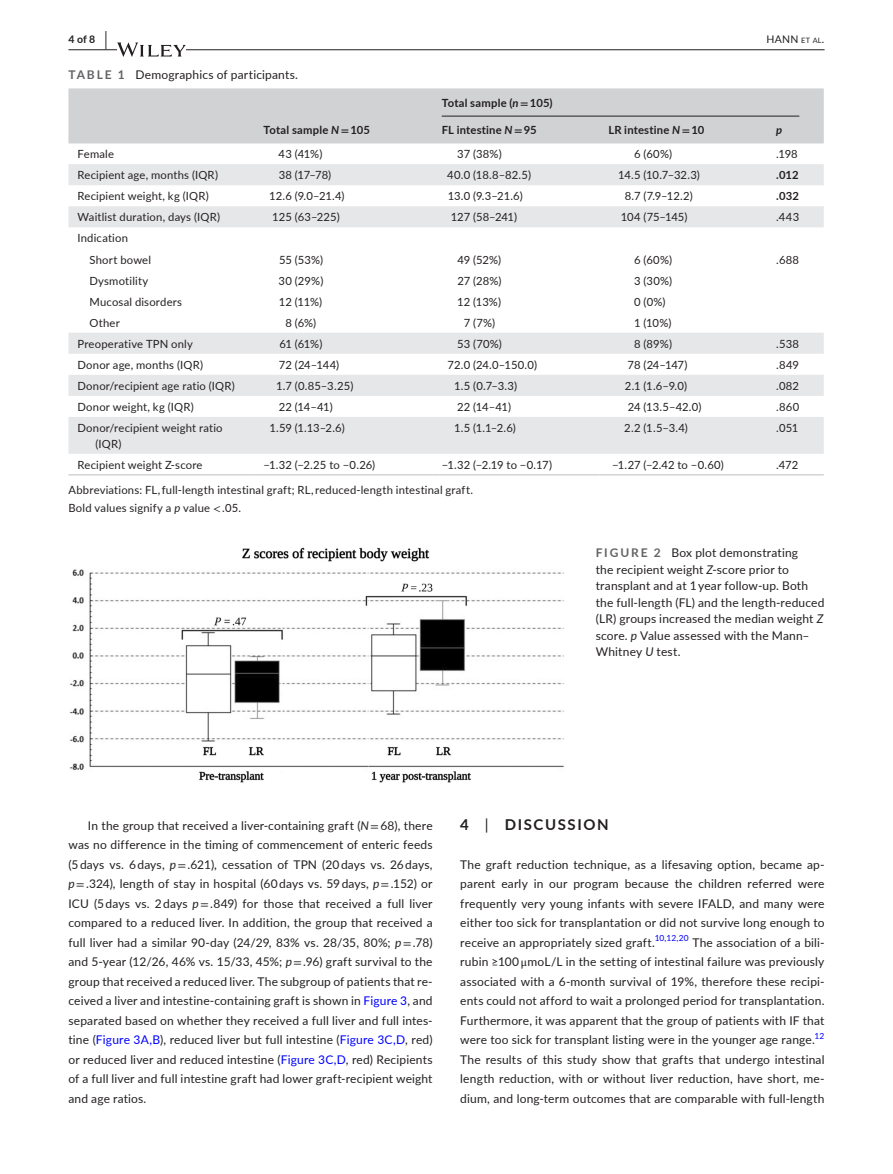
<style>
.page{position:relative;width:893px;height:1174px;background:#fff}
.page>*{position:absolute;margin:0;border:0;box-sizing:border-box;transform-origin:0 0}
.t1{font:700 15px "Lato";letter-spacing:.11em;color:#231f20}
.t2{font:12px/19.5px "Lato";letter-spacing:.015em;color:#231f20;text-align:justify}
.t3{font:11.25px/21px "Lato";letter-spacing:.015em;color:#231f20}
.t4{font:700 11.25px "Lato";letter-spacing:.015em;color:#231f20}
.t5{font:italic 700 11.25px "Lato";color:#231f20}
.t6{font:10.5px "Lato";color:#231f20}
.t7{font:700 10.5px "Lato";color:#231f20}
.t8{font:8.4px "Lato";letter-spacing:.015em;color:#00f}
.s1{font-size:19.5px}
.s2{font-size:7.35px}
.s3{font-weight:700;color:#636366}
.s4{font-style:italic}
.s5{font-family:"STIX"}
.s6{color:#00f}
.s7{font-weight:400}
</style>
<div class="page">
<hr style="left:68px;top:49px;width:756px;height:1px;background:#231f20">
<svg style="left:117px;top:42px;width:69px;height:15px"></svg>
<div style="left:68px;top:88px;width:756px;height:55px;background:#d1d2d4"></div>
<svg style="left:68px;top:164px;width:756px;height:290px"></svg>
<hr style="left:68px;top:474px;width:187px;height:1px;background:#d1d2d4">
<hr style="left:255px;top:474px;width:178px;height:1px;background:#d1d2d4">
<hr style="left:433px;top:474px;width:166px;height:1px;background:#d1d2d4">
<hr style="left:599px;top:474px;width:168px;height:1px;background:#d1d2d4">
<hr style="left:767px;top:474px;width:57px;height:1px;background:#d1d2d4">
<hr style="left:442px;top:116px;width:357px;height:1px;background:#231f20">
<img style="left:70px;top:548px;width:494px;height:235px">
<p class="t7" style="left:68px;top:31px;width:40px">4 of 8 <span class="s1">|</span></p>
<p class="t6" style="left:767px;top:31px;width:59px">HANN <span class="s2">et al</span>.</p>
<p class="t2" style="left:68px;top:64px;width:231px"><span class="s3">TABLE 1</span> Demographics of participants.</p>
<p class="t4" style="left:264px;top:122px;width:108px">Total sample <span class="s4">N</span><span class="s5">=</span> 105</p>
<p class="t4" style="left:442px;top:94px;width:112px">Total sample (<span class="s4">n</span><span class="s5">=</span> 105)</p>
<p class="t4" style="left:442px;top:122px;width:97px">FL intestine <span class="s4">N</span><span class="s5">=</span> 95</p>
<p class="t4" style="left:608px;top:122px;width:98px">LR intestine <span class="s4">N</span><span class="s5">=</span> 10</p>
<p class="t5" style="left:776px;top:122px;width:8px">p</p>
<p class="t3" style="left:77px;top:143px;width:38px">Female</p>
<p class="t3" style="left:279px;top:143px;width:45px">43 (41%)</p>
<p class="t3" style="left:457px;top:143px;width:46px">37 (38%)</p>
<p class="t3" style="left:634px;top:143px;width:39px">6 (60%)</p>
<p class="t3" style="left:776px;top:143px;width:23px">.198</p>
<p class="t3" style="left:77px;top:164px;width:142px">Recipient age, months (IQR)</p>
<p class="t3" style="left:279px;top:164px;width:54px">38 (17–78)</p>
<p class="t3" style="left:447px;top:164px;width:85px">40.0 (18.8–82.5)</p>
<p class="t3" style="left:618px;top:164px;width:83px">14.5 (10.7–32.3)</p>
<p class="t4" style="left:776px;top:167px;width:24px">.012</p>
<p class="t3" style="left:77px;top:185px;width:133px">Recipient weight, kg (IQR)</p>
<p class="t3" style="left:269px;top:185px;width:77px">12.6 (9.0–21.4)</p>
<p class="t3" style="left:448px;top:185px;width:77px">13.0 (9.3–21.6)</p>
<p class="t3" style="left:625px;top:185px;width:70px">8.7 (7.9–12.2)</p>
<p class="t4" style="left:776px;top:188px;width:24px">.032</p>
<p class="t3" style="left:77px;top:206px;width:144px">Waitlist duration, days (IQR)</p>
<p class="t3" style="left:272px;top:206px;width:69px">125 (63–225)</p>
<p class="t3" style="left:451px;top:206px;width:68px">127 (58–241)</p>
<p class="t3" style="left:621px;top:206px;width:68px">104 (75–145)</p>
<p class="t3" style="left:776px;top:206px;width:25px">.443</p>
<p class="t3" style="left:89px;top:227px;width:63px;text-indent:-12px">Indication<br>Short bowel</p>
<p class="t3" style="left:279px;top:248px;width:46px">55 (53%)</p>
<p class="t3" style="left:457px;top:248px;width:45px">49 (52%)</p>
<p class="t3" style="left:634px;top:248px;width:39px">6 (60%)</p>
<p class="t3" style="left:776px;top:248px;width:25px">.688</p>
<p class="t3" style="left:89px;top:269px;width:60px">Dysmotility</p>
<p class="t3" style="left:279px;top:269px;width:46px">30 (29%)</p>
<p class="t3" style="left:457px;top:269px;width:46px">27 (28%)</p>
<p class="t3" style="left:634px;top:269px;width:40px">3 (30%)</p>
<p class="t3" style="left:89px;top:290px;width:94px">Mucosal disorders</p>
<p class="t3" style="left:279px;top:290px;width:45px">12 (11%)</p>
<p class="t3" style="left:457px;top:290px;width:45px">12 (13%)</p>
<p class="t3" style="left:634px;top:290px;width:33px">0 (0%)</p>
<p class="t3" style="left:89px;top:312px;width:32px">Other</p>
<p class="t3" style="left:285px;top:312px;width:32px">8 (6%)</p>
<p class="t3" style="left:464px;top:312px;width:33px">7 (7%)</p>
<p class="t3" style="left:634px;top:312px;width:39px">1 (10%)</p>
<p class="t3" style="left:77px;top:333px;width:117px">Preoperative TPN only</p>
<p class="t3" style="left:279px;top:333px;width:44px">61 (61%)</p>
<p class="t3" style="left:457px;top:333px;width:46px">53 (70%)</p>
<p class="t3" style="left:634px;top:333px;width:39px">8 (89%)</p>
<p class="t3" style="left:776px;top:333px;width:24px">.538</p>
<p class="t3" style="left:77px;top:354px;width:127px">Donor age, months (IQR)</p>
<p class="t3" style="left:279px;top:354px;width:62px">72 (24–144)</p>
<p class="t3" style="left:448px;top:354px;width:91px">72.0 (24.0–150.0)</p>
<p class="t3" style="left:628px;top:354px;width:61px">78 (24–147)</p>
<p class="t3" style="left:776px;top:354px;width:24px">.849</p>
<p class="t3" style="left:77px;top:375px;width:159px">Donor/recipient age ratio (IQR)</p>
<p class="t3" style="left:276px;top:375px;width:79px">1.7 (0.85–3.25)</p>
<p class="t3" style="left:454px;top:375px;width:65px">1.5 (0.7–3.3)</p>
<p class="t3" style="left:625px;top:375px;width:64px">2.1 (1.6–9.0)</p>
<p class="t3" style="left:776px;top:375px;width:24px">.082</p>
<p class="t3" style="left:77px;top:396px;width:118px">Donor weight, kg (IQR)</p>
<p class="t3" style="left:279px;top:396px;width:55px">22 (14–41)</p>
<p class="t3" style="left:457px;top:396px;width:55px">22 (14–41)</p>
<p class="t3" style="left:628px;top:396px;width:75px">24 (13.5–42.0)</p>
<p class="t3" style="left:776px;top:396px;width:25px">.860</p>
<p class="t3" style="left:95px;top:419px;width:129px;line-height:15.8px;text-indent:-18px">Donor/recipient weight ratio (IQR)</p>
<p class="t3" style="left:269px;top:417px;width:77px">1.59 (1.13–2.6)</p>
<p class="t3" style="left:454px;top:417px;width:63px">1.5 (1.1–2.6)</p>
<p class="t3" style="left:624px;top:417px;width:65px">2.2 (1.5–3.4)</p>
<p class="t3" style="left:776px;top:417px;width:24px">.051</p>
<p class="t3" style="left:77px;top:454px;width:127px">Recipient weight Z-score</p>
<p class="t3" style="left:264px;top:454px;width:113px">−1.32 (−2.25 to −0.26)</p>
<p class="t3" style="left:442px;top:454px;width:112px">−1.32 (−2.19 to −0.17)</p>
<p class="t3" style="left:612px;top:454px;width:113px">−1.27 (−2.42 to −0.60)</p>
<p class="t3" style="left:776px;top:454px;width:24px">.472</p>
<p class="t3" style="left:68px;top:480px;width:406px;line-height:18px">Abbreviations: FL, full-length intestinal graft; RL, reduced-length intestinal graft.<br>Bold values signify a <span class="s4">p</span> value <span class="s5">&lt;</span> .05.</p>
<p class="t2" style="left:596px;top:544px;width:230px;line-height:16.5px;text-align:left"><span class="s3">FIGURE 2</span> Box plot demonstrating<br>the recipient weight <span class="s4">Z</span>-score prior to transplant and at 1 year follow-up. Both the full-length (FL) and the length-reduced (LR) groups increased the median weight <span class="s4">Z </span>score. <span class="s4">p</span> Value assessed with the Mann– Whitney <span class="s4">U</span> test.</p>
<p class="t2" style="left:68px;top:815px;width:366px;text-indent:20px">In the group that received a liver-containing graft (<span class="s4">N</span><span class="s5">=</span> 68), there was no difference in the timing of commencement of enteric feeds (5 days vs. 6 days, <span class="s4">p</span><span class="s5">=</span> .621), cessation of TPN (20 days vs. 26 days, <span class="s4">p</span><span class="s5">=</span> .324), length of stay in hospital (60 days vs. 59 days, <span class="s4">p</span><span class="s5">=</span> .152) or ICU (5 days vs. 2 days <span class="s4">p</span><span class="s5">=</span> .849) for those that received a full liver compared to a reduced liver. In addition, the group that received a full liver had a similar 90-day (24/29, 83% vs. 28/35, 80%; <span class="s4">p</span><span class="s5">=</span> .78) and 5-year (12/26, 46% vs. 15/33, 45%; <span class="s4">p</span><span class="s5">=</span> .96) graft survival to the group that received a reduced liver. The subgroup of patients that re&shy;ceived a liver and intestine-containing graft is shown in <span class="s6">Figure 3</span>, and separated based on whether they received a full liver and full intes&shy;tine (<span class="s6">Figure 3A,B</span>), reduced liver but full intestine (<span class="s6">Figure 3C,D</span>, red) or reduced liver and reduced intestine (<span class="s6">Figure 3C,D</span>, red) Recipients of a full liver and full intestine graft had lower graft-recipient weight and age ratios.</p>
<p class="t1" style="left:460px;top:813px;width:150px">4 <span class="s7">|</span> DISCUSSION</p>
<p class="t2" style="left:460px;top:854px;width:366px">The graft reduction technique, as a lifesaving option, became ap&shy;parent early in our program because the children referred were frequently very young infants with severe IFALD, and many were either too sick for transplantation or did not survive long enough to receive an appropriately sized graft.</p>
<p class="t8" style="left:655px;top:932px;width:36px">10,12,20</p>
<p class="t2" style="left:460px;top:932px;width:366px;text-indent:232px">The association of a bili&shy;rubin ≥100 <span class="s5">μ</span>moL/L in the setting of intestinal failure was previously associated with a 6-month survival of 19%, therefore these recipi&shy;ents could not afford to wait a prolonged period for transplantation.<br>Furthermore, it was apparent that the group of patients with IF that were too sick for transplant listing were in the younger age range.</p>
<p class="t8" style="left:815px;top:1030px;width:11px">12</p>
<p class="t2" style="left:460px;top:1049px;width:366px">The results of this study show that grafts that undergo intestinal length reduction, with or without liver reduction, have short, me&shy;dium, and long-term outcomes that are comparable with full-length</p>
</div>
